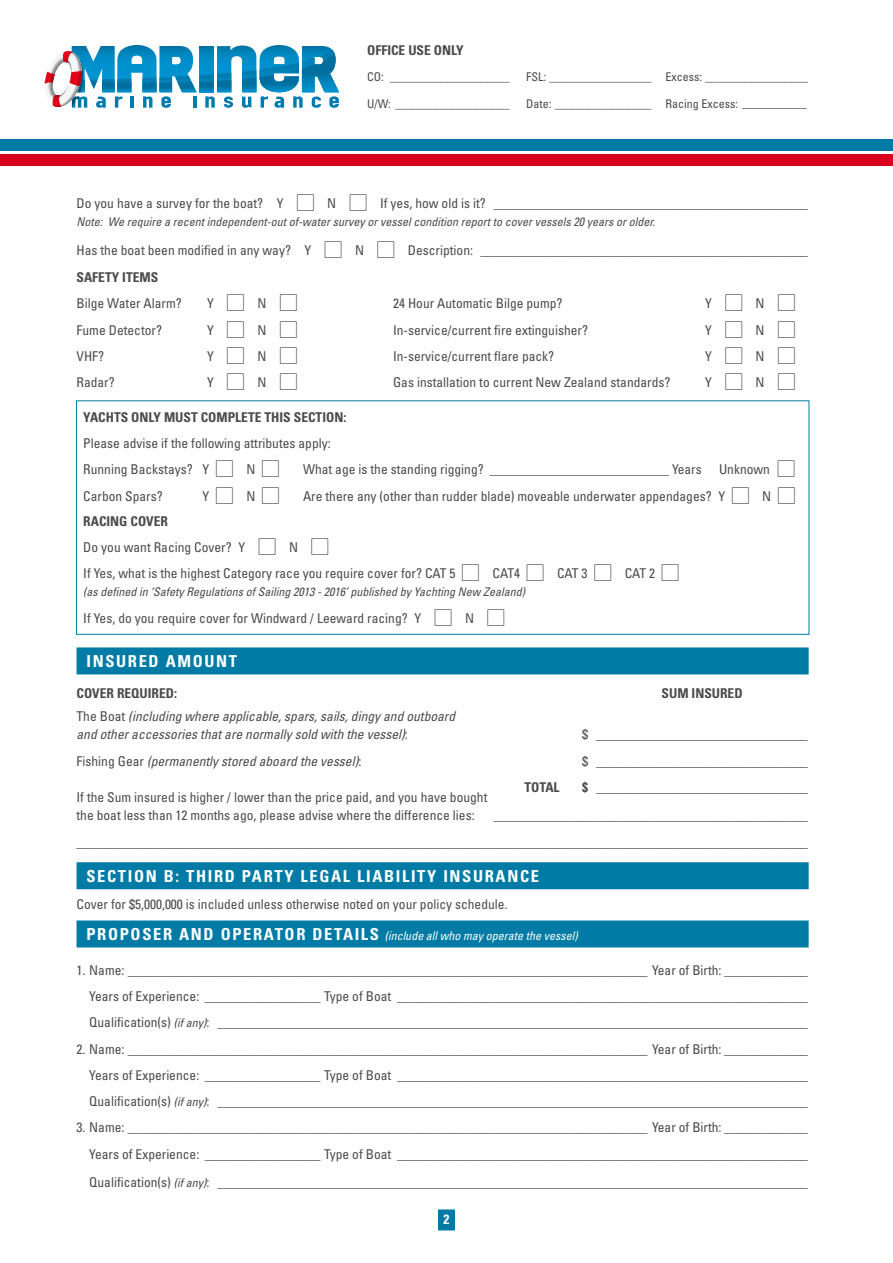
<style>
.page{position:relative;width:893px;height:1263px;background:#fff}
.page>*{position:absolute;margin:0;border:0;box-sizing:border-box;transform-origin:0 0}
.t1{font:700 condensed 16.5px "Univers";letter-spacing:.1em;color:#fff}
.t2{font:condensed 13.5px/26.2px "Univers";color:#4b4b4d}
.t3{font:italic condensed 13.5px/18px "Univers";color:#4b4b4d}
.t4{font:700 condensed 13.5px "Univers";color:#4b4b4d}
.t5{font:700 condensed 13.5px "Univers";color:#fff}
.t6{font:italic condensed 12px "Univers";color:#4b4b4d}
.t7{font:condensed 12px/26.2px "Univers";color:#4b4b4d}
.t8{font:italic condensed 12px "Univers";color:#fff}
.s1{font-size:13.5px}
.s2{font-family:"Carta";font-stretch:normal;font-size:21px}
.s3{font-weight:700}
.s4{font-style:normal}
.s5{font-weight:700;font-style:normal;font-size:16.5px}
.s6{font-style:italic;font-size:12px}
</style>
<div class="page">
<div style="left:76px;top:400px;width:733px;height:235px;border:1px solid #007ba5"></div>
<div style="left:77px;top:647px;width:732px;height:27px;background:#007ba5"></div>
<div style="left:77px;top:862px;width:732px;height:27px;background:#007ba5"></div>
<div style="left:77px;top:920px;width:732px;height:27px;background:#007ba5"></div>
<svg style="left:44px;top:45px;width:295px;height:63px"></svg>
<div style="left:438px;top:1209px;width:17px;height:21px;background:#007ba5"></div>
<div style="left:0;top:154px;width:893px;height:12px;background:#db001b"></div>
<div style="left:0;top:139px;width:893px;height:12px;background:#007ba5"></div>
<p class="t4" style="left:367px;top:42px;width:98px">OFFICE USE ONLY</p>
<p class="t7" style="left:367px;top:64px;width:144px">CO: _____________________<br>U/W: ____________________</p>
<p class="t7" style="left:526px;top:64px;width:127px">FSL: __________________<br>Date: _________________</p>
<p class="t7" style="left:665px;top:64px;width:144px">Excess: __________________<br>Racing Excess: <span class="s1">__________</span></p>
<p class="t2" style="left:77px;top:190px;width:733px">Do you have a survey for the boat? Y <span class="s2">l</span> N <span class="s2">l</span> If yes, how old is it? _________________________________________________</p>
<p class="t6" style="left:77px;top:214px;width:580px">Note: We require a recent independent-out of-water survey or vessel condition report to cover vessels 20 years or older.</p>
<p class="t2" style="left:77px;top:237px;width:733px;line-height:27px">Has the boat been modified in any way? Y <span class="s2">l</span> N <span class="s2">l</span> Description: ___________________________________________________<br><span class="s3">SAFETY ITEMS</span></p>
<p class="t2" style="left:77px;top:290px;width:107px">Bilge Water Alarm?</p>
<p class="t2" style="left:207px;top:290px;width:91px">Y<span class="s2">l</span>N<span class="s2">l</span></p>
<p class="t2" style="left:393px;top:290px;width:171px">24 Hour Automatic Bilge pump?</p>
<p class="t2" style="left:705px;top:290px;width:91px">Y<span class="s2">l</span>N<span class="s2">l</span></p>
<p class="t2" style="left:77px;top:317px;width:87px">Fume Detector?</p>
<p class="t2" style="left:207px;top:317px;width:91px">Y<span class="s2">l</span>N<span class="s2">l</span></p>
<p class="t2" style="left:393px;top:317px;width:196px">In-service/current fire extinguisher?</p>
<p class="t2" style="left:705px;top:317px;width:91px">Y<span class="s2">l</span>N<span class="s2">l</span></p>
<p class="t2" style="left:77px;top:343px;width:29px">VHF?</p>
<p class="t2" style="left:207px;top:343px;width:91px">Y<span class="s2">l</span>N<span class="s2">l</span></p>
<p class="t2" style="left:393px;top:343px;width:163px">In-service/current flare pack?</p>
<p class="t2" style="left:705px;top:343px;width:91px">Y<span class="s2">l</span>N<span class="s2">l</span></p>
<p class="t2" style="left:77px;top:369px;width:40px">Radar?</p>
<p class="t2" style="left:207px;top:369px;width:91px">Y<span class="s2">l</span>N<span class="s2">l</span></p>
<p class="t2" style="left:393px;top:369px;width:279px">Gas installation to current New Zealand standards?</p>
<p class="t2" style="left:705px;top:369px;width:91px">Y<span class="s2">l</span>N<span class="s2">l</span></p>
<p class="t4" style="left:83px;top:409px;width:265px">YACHTS ONLY MUST COMPLETE THIS SECTION:</p>
<p class="t2" style="left:83px;top:430px;width:620px">Please advise if the following attributes apply:<br>Running Backstays? Y <span class="s2">l</span> N <span class="s2">l</span> What age is the standing rigging? ____________________________ Years</p>
<p class="t2" style="left:719px;top:456px;width:77px">Unknown <span class="s2">l</span></p>
<p class="t2" style="left:83px;top:483px;width:81px">Carbon Spars?</p>
<p class="t2" style="left:203px;top:483px;width:594px">Y <span class="s2">l</span> N <span class="s2">l</span> Are there any (other than rudder blade) moveable underwater appendages? Y <span class="s2">l</span> N <span class="s2">l</span></p>
<p class="t2" style="left:83px;top:508px;width:597px;line-height:25.8px"><span class="s3">RACING COVER<br></span>Do you want Racing Cover? Y <span class="s2">l</span> N <span class="s2">l<br></span>If Yes, what is the highest Category race you require cover for? CAT 5 <span class="s2">l</span> CAT4 <span class="s2">l</span> CAT 3 <span class="s2">l</span> CAT 2 <span class="s2">l</span></p>
<p class="t6" style="left:83px;top:584px;width:443px">(as defined in ‘Safety Regulations of Sailing 2013 - 2016’ published by Yachting New Zealand)</p>
<p class="t2" style="left:83px;top:605px;width:423px">If Yes, do you require cover for Windward / Leeward racing? Y <span class="s2">l</span> N <span class="s2">l</span></p>
<p class="t1" style="left:86px;top:651px;width:152px">INSURED AMOUNT</p>
<p class="t4" style="left:77px;top:685px;width:102px">COVER REQUIRED:</p>
<p class="t4" style="left:662px;top:685px;width:83px">SUM INSURED</p>
<p class="t3" style="left:77px;top:706px;width:380px"><span class="s4">The Boat</span> (including where applicable, spars, sails, dingy and outboard and other accessories that are normally sold with the vessel)<span class="s4">:</span></p>
<p class="t3" style="left:582px;top:724px;width:227px"><span class="s4">$</span> _________________________________</p>
<p class="t3" style="left:77px;top:751px;width:286px"><span class="s4">Fishing Gear</span> (permanently stored aboard the vessel)<span class="s4">:</span></p>
<p class="t2" style="left:582px;top:747px;width:227px">$ _________________________________</p>
<p class="t4" style="left:524px;top:779px;width:37px">TOTAL</p>
<p class="t2" style="left:582px;top:774px;width:227px"><span class="s3">$</span> _________________________________</p>
<p class="t2" style="left:77px;top:787px;width:412px;line-height:18px">If the Sum insured is higher / lower than the price paid, and you have bought the boat less than 12 months ago, please advise where the difference lies:</p>
<p class="t2" style="left:77px;top:801px;width:733px;line-height:27px;text-align:right">_________________________________________________ __________________________________________________________________________________________________________________</p>
<p class="t1" style="left:86px;top:866px;width:454px">SECTION B: THIRD PARTY LEGAL LIABILITY INSURANCE</p>
<p class="t2" style="left:77px;top:891px;width:433px">Cover for $5,000,000 is included unless otherwise noted on your policy schedule.</p>
<p class="t8" style="left:86px;top:928px;width:493px"><span class="s5">PROPOSER AND OPERATOR DETAILS</span> (include all who may operate the vessel)</p>
<p class="t2" style="left:89px;top:957px;width:720px;text-align:justify;text-indent:-13px">1. Name: _________________________________________________________________________________ Year of Birth: _____________ Years of Experience: __________________ Type of Boat ________________________________________________________________ Qualification(s) <span class="s6">(if any)</span>: ____________________________________________________________________________________________</p>
<p class="t2" style="left:89px;top:1035px;width:720px;text-align:justify;text-indent:-13px">2. Name: _________________________________________________________________________________ Year of Birth: _____________ Years of Experience: __________________ Type of Boat ________________________________________________________________ Qualification(s) <span class="s6">(if any)</span>: ____________________________________________________________________________________________</p>
<p class="t2" style="left:77px;top:1114px;width:733px;text-align:right">3. Name: _________________________________________________________________________________ Year of Birth: _____________<br>Years of Experience: __________________ Type of Boat ________________________________________________________________</p>
<p class="t2" style="left:89px;top:1169px;width:720px">Qualification(s) <span class="s6">(if any)</span>: ____________________________________________________________________________________________</p>
<p class="t5" style="left:443px;top:1211px;width:7px">2</p>
</div>
